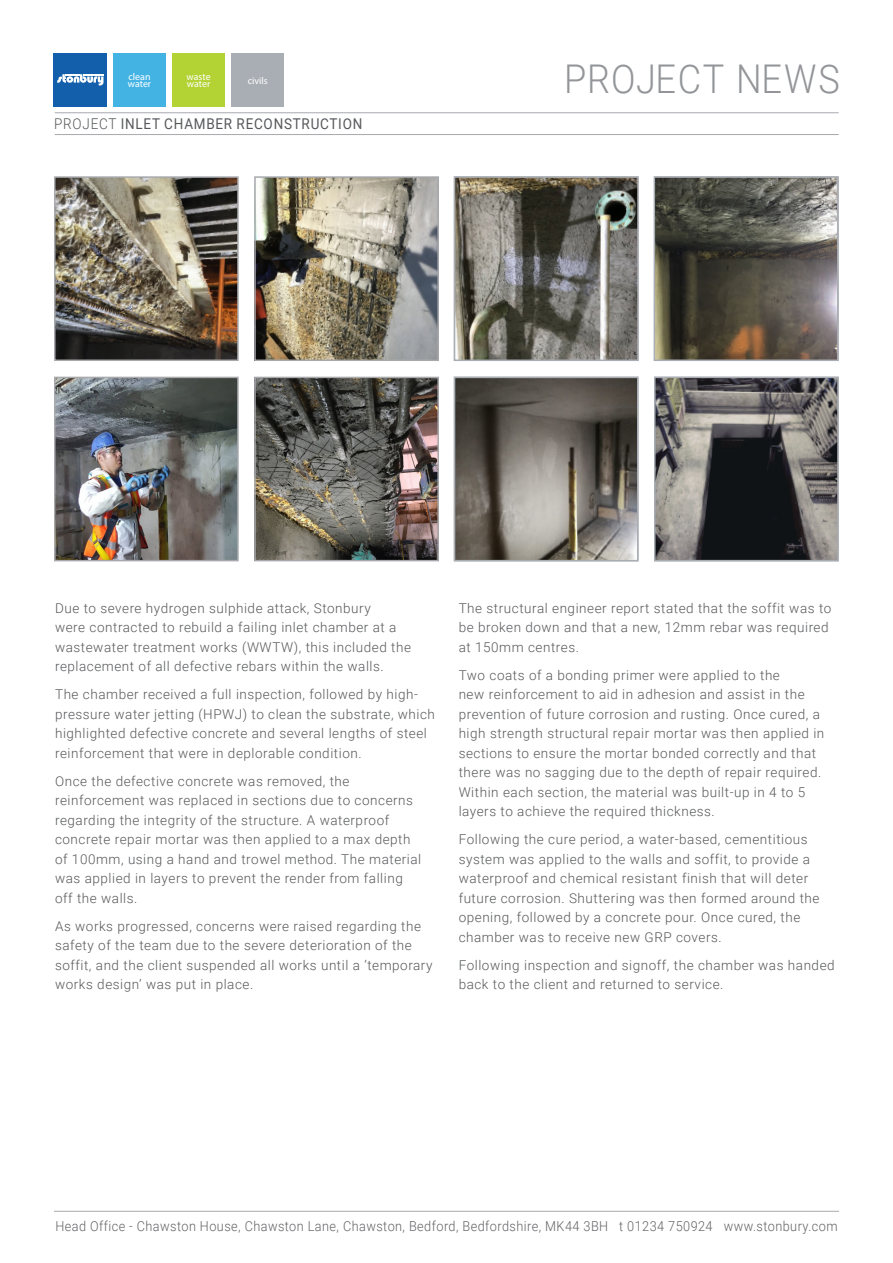
<style>
.page{position:relative;width:893px;height:1263px;background:#fff}
.page>*{position:absolute;margin:0;border:0;box-sizing:border-box;transform-origin:0 0}
.t1{font:300 39.6px "Roboto";letter-spacing:.025em;color:#939598;scale:.91 1}
.t2{font:14.85px "Roboto";letter-spacing:.055em;color:#57585a;scale:.91 1}
.t3{font:300 13.65px "Roboto";letter-spacing:.035em;color:#636366;scale:.93 1}
.Body{font:300 13.5px/19.5px "Roboto";letter-spacing:.04em;color:#57585a}
.t4{font:9.9px "Myriad Pro";color:#fff}
.s1{font-weight:300}
</style>
<div class="page">
<img style="left:257px;top:179px;width:179px;height:179px">
<div style="left:254px;top:176px;width:185px;height:185px;border:2px solid #a8a9ad"></div>
<img style="left:57px;top:179px;width:179px;height:179px">
<div style="left:54px;top:176px;width:185px;height:185px;border:2px solid #a8a9ad"></div>
<img style="left:257px;top:380px;width:179px;height:178px">
<div style="left:254px;top:377px;width:185px;height:184px;border:2px solid #a8a9ad"></div>
<img style="left:57px;top:380px;width:179px;height:178px">
<div style="left:54px;top:377px;width:185px;height:184px;border:2px solid #a8a9ad"></div>
<hr style="left:55px;top:112px;width:784px;height:1px;background:#a8a9ad">
<hr style="left:55px;top:134px;width:784px;height:1px;background:#a8a9ad">
<hr style="left:54px;top:1211px;width:785px;height:1px;background:#a8a9ad">
<img style="left:657px;top:380px;width:179px;height:178px">
<div style="left:654px;top:377px;width:185px;height:184px;border:2px solid #a9aeb4"></div>
<img style="left:457px;top:179px;width:179px;height:179px">
<div style="left:454px;top:176px;width:185px;height:185px;border:2px solid #a9aeb4"></div>
<img style="left:457px;top:380px;width:178px;height:178px">
<div style="left:454px;top:377px;width:184px;height:184px;border:2px solid #a9aeb4"></div>
<img style="left:657px;top:179px;width:178px;height:179px">
<div style="left:654px;top:176px;width:184px;height:185px;border:2px solid #a9aeb4"></div>
<div style="left:113px;top:53px;width:53px;height:54px;background:#43b3e4"></div>
<div style="left:231px;top:53px;width:53px;height:54px;background:#a9aeb4"></div>
<div style="left:172px;top:53px;width:53px;height:54px;background:#b3d234"></div>
<div style="left:54px;top:53px;width:53px;height:54px;background:#135fac"></div>
<svg style="left:57px;top:74px;width:47px;height:11px"></svg>
<hr style="left:83px;top:74px;width:20px;height:2px;background:#fff">
<p class="t4" style="left:129px;top:70px;width:23px">clean</p>
<p class="t4" style="left:128px;top:78px;width:25px">water</p>
<p class="t4" style="left:187px;top:70px;width:26px">waste</p>
<p class="t4" style="left:187px;top:78px;width:25px">water</p>
<p class="t4" style="left:248px;top:74px;width:22px">civils</p>
<p class="t2" style="left:54px;top:113px;width:340px"><span class="s1">PROJECT</span> INLET CHAMBER RECONSTRUCTION</p>
<p class="t1" style="left:564px;top:51px;width:305px">PROJECT NEWS</p>
<p class="Body" style="left:55px;top:598px;width:357px">Due to severe hydrogen sulphide attack, Stonbury<br>were contracted to rebuild a failing inlet chamber at a wastewater treatment works (WWTW), this included the replacement of all defective rebars within the walls.</p>
<p class="Body" style="left:55px;top:684px;width:381px">The chamber received a full inspection, followed by high&shy;pressure water jetting (HPWJ) to clean the substrate, which highlighted defective concrete and several lengths of steel reinforcement that were in deplorable condition.</p>
<p class="Body" style="left:55px;top:771px;width:368px">Once the defective concrete was removed, the reinforcement was replaced in sections due to concerns regarding the integrity of the structure. A waterproof concrete repair mortar was then applied to a max depth of 100mm, using a hand and trowel method. The material was applied in layers to prevent the render from falling off the walls.</p>
<p class="Body" style="left:55px;top:916px;width:379px">As works progressed, concerns were raised regarding the safety of the team due to the severe deterioration of the soffit, and the client suspended all works until a ‘temporary works design’ was put in place.</p>
<p class="Body" style="left:459px;top:598px;width:374px">The structural engineer report stated that the soffit was to be broken down and that a new, 12mm rebar was required at 150mm centres.</p>
<p class="Body" style="left:459px;top:665px;width:367px">Two coats of a bonding primer were applied to the<br>new reinforcement to aid in adhesion and assist in the prevention of future corrosion and rusting. Once cured, a high strength structural repair mortar was then applied in sections to ensure the mortar bonded correctly and that there was no sagging due to the depth of repair required.<br>Within each section, the material was built-up in 4 to 5 layers to achieve the required thickness.</p>
<p class="Body" style="left:459px;top:829px;width:362px">Following the cure period, a water-based, cementitious system was applied to the walls and soffit, to provide a waterproof and chemical resistant finish that will deter future corrosion. Shuttering was then formed around the opening, followed by a concrete pour. Once cured, the chamber was to receive new GRP covers.</p>
<p class="Body" style="left:459px;top:955px;width:377px">Following inspection and signoff, the chamber was handed back to the client and returned to service.</p>
<p class="t3" style="left:55px;top:1217px;width:843px">Head Office - Chawston House, Chawston Lane, Chawston, Bedford, Bedfordshire, MK44 3BH t 01234 750924 www.stonbury.com</p>
</div>
